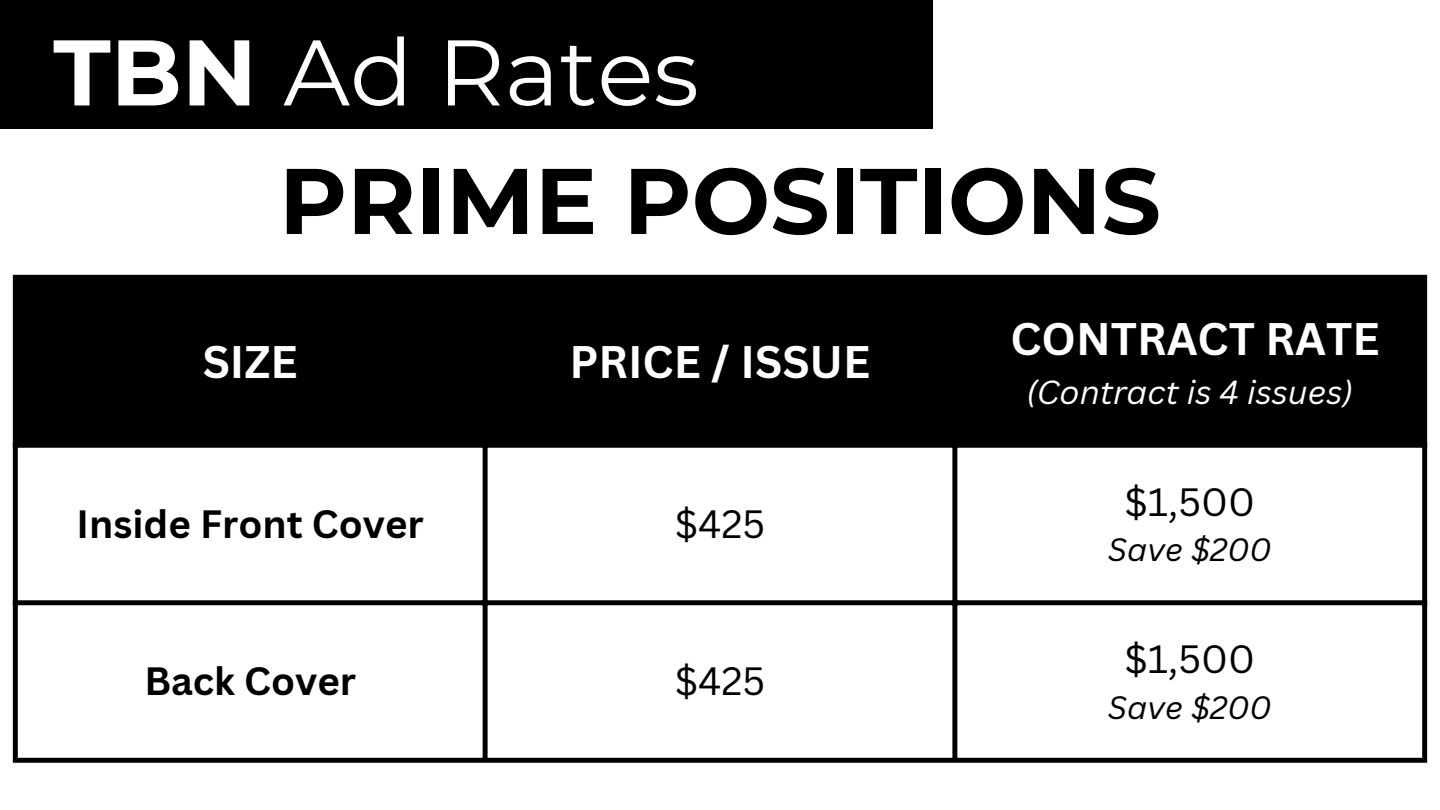
<style>
.page{position:relative;width:1440px;height:810px;background:#fff}
.page>*{position:absolute;margin:0;border:0;box-sizing:border-box;transform-origin:0 0}
.t1{font:700 93px "Montserrat";color:#000}
.t2{font:93px "Montserrat";color:#fff}
.t3{font:700 44.4px "Canva Sans";color:#fff}
.t4{font:700 38.4px "Canva Sans";color:#000}
.t5{font:38.4px "Canva Sans";color:#000}
.t6{font:italic 32.4px "Canva Sans";color:#fff}
.t7{font:italic 31.4px "Canva Sans";color:#000}
.s1{font-weight:700}
</style>
<div class="page">
<div style="left:0;top:0;width:933px;height:129px;background:#000"></div>
<div style="left:18px;top:280px;width:1404px;height:163px;background:#000"></div>
<div style="left:13px;top:280px;width:5px;height:478px;background:#000"></div>
<div style="left:483px;top:280px;width:5px;height:478px;background:#000"></div>
<div style="left:952px;top:280px;width:5px;height:478px;background:#000"></div>
<div style="left:1422px;top:280px;width:5px;height:478px;background:#000"></div>
<div style="left:13px;top:275px;width:1414px;height:5px;background:#000"></div>
<div style="left:13px;top:443px;width:1414px;height:5px;background:#000"></div>
<div style="left:13px;top:600px;width:1414px;height:5px;background:#000"></div>
<div style="left:13px;top:758px;width:1414px;height:5px;background:#000"></div>
<p class="t2" style="left:53px;top:15px;width:647px"><span class="s1">TBN</span> Ad Rates</p>
<p class="t1" style="left:279px;top:144px;width:883px">PRIME POSITIONS</p>
<h1 class="t3" style="left:203px;top:331px;width:96px">SIZE</h1>
<p class="t3" style="left:569px;top:331px;width:303px">PRICE / ISSUE</p>
<p class="t4" style="left:77px;top:497px;width:349px">Inside Front Cover</p>
<p class="t5" style="left:675px;top:497px;width:92px">$425</p>
<p class="t4" style="left:144px;top:654px;width:213px">Back Cover</p>
<p class="t5" style="left:675px;top:654px;width:92px">$425</p>
<p class="t3" style="left:1010px;top:307px;width:371px">CONTRACT RATE</p>
<p class="t6" style="left:1026px;top:369px;width:328px">(Contract is 4 issues)</p>
<p class="t5" style="left:1124px;top:475px;width:132px">$1,500</p>
<p class="t7" style="left:1108px;top:528px;width:165px">Save $200</p>
<p class="t5" style="left:1124px;top:632px;width:132px">$1,500</p>
<p class="t7" style="left:1108px;top:685px;width:165px">Save $200</p>
</div>
